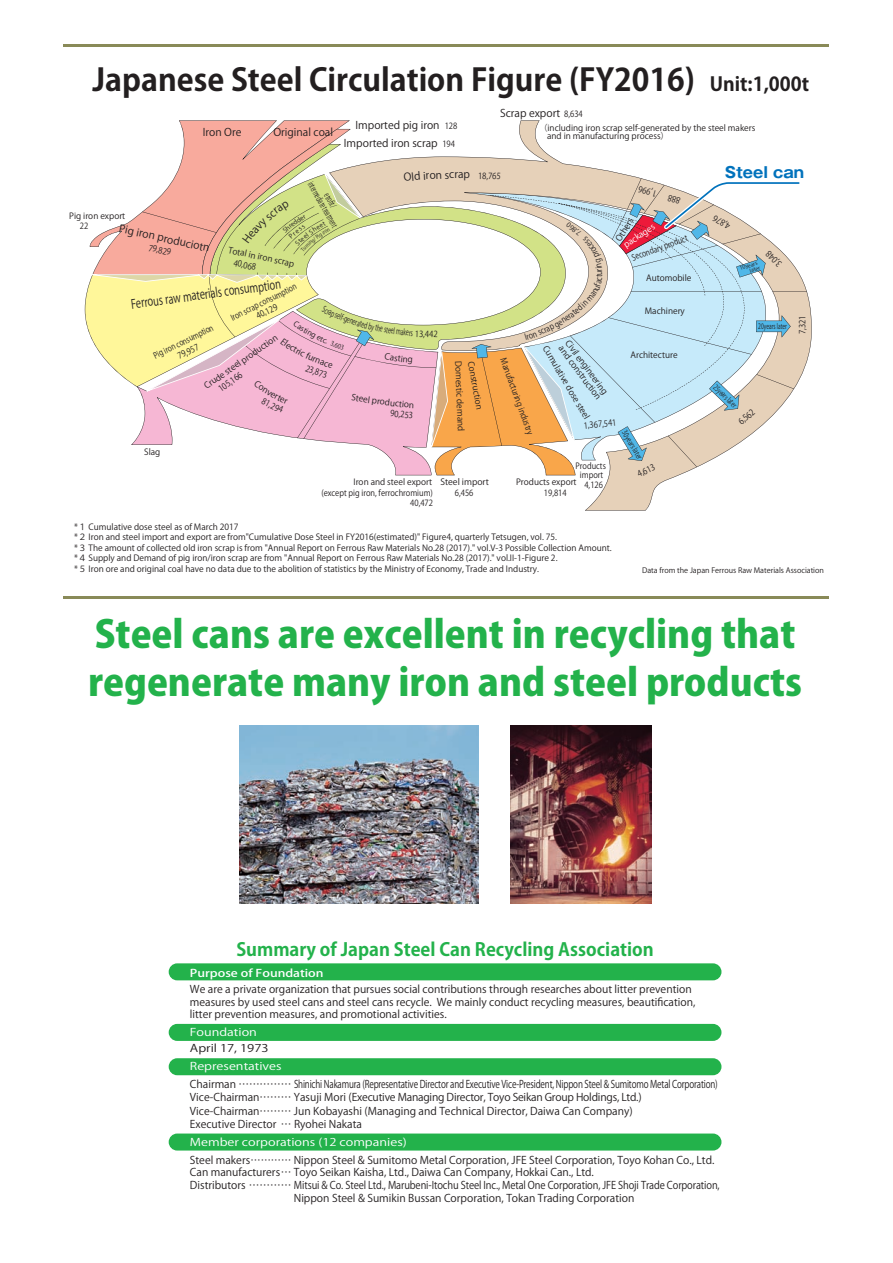
<style>
.page{position:relative;width:893px;height:1263px;background:#fff}
.page>*{position:absolute;margin:0;border:0;box-sizing:border-box;transform-origin:0 0}
.t1{font:37.5px/48px "Koz Go Pro Heavy 90 msp RKSJ H";color:#23b24b}
.t2{font:30.9px "Koz Go Pro Bold 90 msp RKSJ H";color:#231f20}
.t3{font:18px "Koz Go Pro Bold 90 msp RKSJ H";color:#23b24b}
.t4{font:15px "Gothic MB101 Pro Bold 90 msp RKSJ H";color:#0072bc}
.t5{font:12.75px "Koz Go Pro Regular 90 msp RKSJ H";color:#231f20;scale:.75 1}
.t6{font:10.65px/13.2px "Koz Go Pro Regular 90 msp RKSJ H";color:#231f20}
.t7{font:10.65px/18px "Koz Go Pro Regular 90 msp RKSJ H";letter-spacing:-.02em;color:#231f20}
.t8{font:10.65px/15.9px "Koz Go Pro Regular 90 msp RKSJ H";color:#231f20;scale:1.21 1}
.t9{font:8.55px/10.6px "Koz Go Pro Regular 90 msp RKSJ H";color:#231f20}
.t10{font:8.55px/8.6px "Koz Go Pro Regular 90 msp RKSJ H";color:#231f20;text-align:center;scale:.9 1}
.t11{font:8.55px "Koz Go Pro Regular 90 msp RKSJ H";color:#231f20;scale:.8 1}
.t12{font:8.55px/8.6px "Koz Go Pro Regular 90 msp RKSJ H";color:#231f20;text-align:center;scale:.57 1}
.t13{font:8.55px "Koz Go Pro Regular 90 msp RKSJ H";color:#231f20;scale:.81 1}
.t14{font:8.55px "Koz Go Pro Regular 90 msp RKSJ H";color:#fff}
.t15{font:7.5px "Koz Go Pro Regular 90 msp RKSJ H";color:#231f20}
.t16{font:7.5px "Koz Go Pro Regular 90 msp RKSJ H";color:#231f20;scale:.68 1}
.t17{font:7.5px "Koz Go Pro Regular 90 msp RKSJ H";color:#231f20;scale:.76 1}
.t18{font:6.75px "Koz Go Pro Regular 90 msp RKSJ H";color:#231f20}
.t19{font:5.25px/5.2px "Koz Go Pro Regular 90 msp RKSJ H";color:#231f20;text-align:right}
.s1{font-size:19.2px}
.s2{font-family:"Koz Go Pro Medium 90 msp RKSJ H";color:#fff}
.s3{color:#fff}
</style>
<div class="page">
<hr style="left:63px;top:597px;width:765px;height:2px;background:#898a58">
<hr style="left:63px;top:45px;width:765px;height:2px;background:#898a58">
<img style="left:240px;top:725px;width:238px;height:179px">
<img style="left:511px;top:725px;width:141px;height:179px">
<svg style="left:395px;top:292px;width:417px;height:219px"></svg>
<div style="left:169px;top:963px;width:552px;height:17px;background:#23b24b;border-radius:9px"></div>
<div style="left:169px;top:1024px;width:552px;height:17px;background:#23b24b;border-radius:9px"></div>
<div style="left:169px;top:1058px;width:552px;height:17px;background:#23b24b;border-radius:9px"></div>
<div style="left:169px;top:1133px;width:552px;height:17px;background:#23b24b;border-radius:9px"></div>
<svg style="left:85px;top:120px;width:722px;height:355px"></svg>
<p class="t2" style="left:93px;top:68px;width:718px">Japanese Steel Circulation Figure (FY2016) <span class="s1">Unit:1,000t</span></p>
<p class="t6" style="left:203px;top:127px;width:40px">Iron Ore</p>
<p class="t6" style="left:273px;top:127px;width:61px">Original coal</p>
<p class="t6" style="left:344px;top:118px;width:97px;line-height:17.4px;text-align:right">Imported pig iron<br>Imported iron scrap</p>
<p class="t10" style="left:445px;top:123px;width:16px">128</p>
<p class="t10" style="left:442px;top:141px;width:16px">194</p>
<p class="t6" style="left:500px;top:108px;width:62px">Scrap export</p>
<p class="t9" style="left:547px;top:124px;width:210px;line-height:8.6px;text-indent:-8px">（including iron scrap self-generated by the steel makers and in manufacturing process）</p>
<p class="t10" style="left:564px;top:111px;width:22px">8,634</p>
<p class="t9" style="left:69px;top:211px;width:58px">Pig iron export</p>
<p class="t10" style="left:80px;top:222px;width:11px">22</p>
<p class="t6" style="left:120px;top:223px;width:94px;rotate:12deg">giP nor i p r do cu o i t n</p>
<p class="t10" style="left:149px;top:244px;width:27px;rotate:12deg">79,829</p>
<p class="t9" style="left:229px;top:246px;width:69px;rotate:12deg">To at nil ri on scrap</p>
<p class="t10" style="left:234px;top:259px;width:27px;rotate:12deg">40,068</p>
<p class="t5" style="left:130px;top:300px;width:203px;rotate:-8deg">mwarsuor reF snocs l a i reta mu oi tp n</p>
<p class="t11" style="left:230px;top:315px;width:92px;rotate:-26deg">sno r I r c a musnocp no i t p</p>
<p class="t10" style="left:255px;top:313px;width:27px;rotate:-26deg">40,129</p>
<p class="t11" style="left:153px;top:353px;width:84px;rotate:-26deg">nocnor ig i P mu no i tp</p>
<p class="t9" style="left:203px;top:383px;width:89px;rotate:-35deg">C dur e pl ee t s dor no i t cu</p>
<p class="t10" style="left:177px;top:354px;width:27px;rotate:-26deg">79,957</p>
<p class="t10" style="left:218px;top:387px;width:31px;rotate:-35deg">105,166</p>
<p class="t9" style="left:144px;top:447px;width:18px">Slag</p>
<p class="t12" style="left:320px;top:177px;width:91px;rotate:60deg">/tf ior te<br>t a i demr e ti n t nemt ar ee t</p>
<p class="t9" style="left:352px;top:393px;width:18px;rotate:9deg">Stee</p>
<p class="t10" style="left:415px;top:330px;width:27px;rotate:2deg">13,442</p>
<p class="t10" style="left:391px;top:410px;width:27px;rotate:5deg">90,253</p>
<p class="t6" style="left:458px;top:169px;width:13px">ap</p>
<p class="t4" style="left:725px;top:167px;width:81px">Steel can</p>
<p class="t9" style="left:475px;top:360px;width:51px;rotate:80deg">C noi tcur t sno</p>
<p class="t9" style="left:463px;top:361px;width:72px;rotate:88deg">D mo dc i t s e me dna</p>
<p class="t18" style="left:584px;top:240px;width:25px;rotate:-141deg">　7,860</p>
<p class="t10" style="left:656px;top:197px;width:22px;rotate:-164deg">1,996</p>
<p class="t9" style="left:614px;top:238px;width:27px;rotate:-59deg">O sreht</p>
<p class="t14" style="left:622px;top:243px;width:37px;rotate:-34deg">p gakca se</p>
<p class="t13" style="left:631px;top:255px;width:74px;rotate:-20deg">S e oc n d a r y rp o d tcu</p>
<p class="t9" style="left:646px;top:273px;width:47px">Automobile</p>
<p class="t10" style="left:506px;top:357px;width:91px;rotate:70deg">M yr t sudnigni rutcafuna</p>
<p class="t9" style="left:645px;top:306px;width:41px">Machinery</p>
<p class="t9" style="left:570px;top:339px;width:66px;line-height:8.6px;rotate:53deg">C i v gnel i gn i r een i<br>dna cur t snoc i t o n</p>
<p class="t9" style="left:549px;top:344px;width:85px;rotate:60deg">C mu evi talu d eso leets</p>
<p class="t9" style="left:630px;top:351px;width:49px">Architecture</p>
<p class="t10" style="left:583px;top:422px;width:38px;rotate:-6deg">1,367,541</p>
<p class="t17" style="left:626px;top:429px;width:44px;rotate:59deg">s r aey03 later</p>
<p class="t10" style="left:728px;top:229px;width:22px;rotate:-149deg">4,876</p>
<p class="t10" style="left:778px;top:268px;width:22px;rotate:-135deg">3,048</p>
<p class="t19" style="left:739px;top:266px;width:21px;rotate:-18deg">y01 ears later</p>
<p class="t16" style="left:758px;top:323px;width:44px">20years later</p>
<p class="t10" style="left:799px;top:334px;width:22px;rotate:-90deg">7,321</p>
<p class="t16" style="left:717px;top:384px;width:44px;rotate:44deg">r saey52 l a t e r</p>
<p class="t10" style="left:738px;top:420px;width:22px;rotate:-41deg">6,562</p>
<p class="t10" style="left:576px;top:463px;width:35px">Products import</p>
<p class="t9" style="left:440px;top:477px;width:50px">Steel import</p>
<p class="t9" style="left:354px;top:477px;width:80px">Iron and steel export</p>
<p class="t9" style="left:516px;top:477px;width:62px">Products export</p>
<p class="t10" style="left:584px;top:481px;width:22px">4,126</p>
<p class="t10" style="left:321px;top:489px;width:126px">(except pig iron, ferrochromium)</p>
<p class="t10" style="left:455px;top:490px;width:22px">6,456</p>
<p class="t10" style="left:544px;top:490px;width:27px">19,814</p>
<p class="t10" style="left:410px;top:500px;width:27px">40,472</p>
<p class="t10" style="left:636px;top:471px;width:22px;rotate:-26deg">4,613</p>
<p class="t9" style="left:74px;top:522px;width:539px">*１ Cumulative dose steel as of March 2017<br>*２ Iron and steel import and export are from"Cumulative Dose Steel in FY2016(estimated)" Figure4, quarterly Tetsugen, vol. 75.<br>*３ The amount of collected old iron scrap is from "Annual Report on Ferrous Raw Materials No.28 (2017)." vol.V-3 Possible Collection Amount. *４ Supply and Demand of pig iron/iron scrap are from "Annual Report on Ferrous Raw Materials No.28 (2017)." vol.II-1-Figure 2.<br>*５ Iron ore and original coal have no data due to the abolition of statistics by the Ministry of Economy, Trade and Industry.</p>
<p class="t15" style="left:642px;top:568px;width:183px">Data from the Japan Ferrous Raw Materials Association</p>
<p class="t1" style="left:88px;top:615px;width:715px">Steel cans are excellent in recycling that regenerate many iron and steel products</p>
<p class="t3" style="left:236px;top:942px;width:419px">Summary of Japan Steel Can Recycling Association</p>
<p class="t6" style="left:190px;top:966px;width:503px;line-height:15.9px"><span class="s2">Purpose of Foundation<br></span>We are a private organization that pursues social contributions through researches about litter prevention</p>
<p class="t6" style="left:190px;top:996px;width:507px;line-height:12.8px">measures by used steel cans and steel cans recycle. We mainly conduct recycling measures, beautification, litter prevention measures, and promotional activities.</p>
<p class="t8" style="left:190px;top:1026px;width:66px"><span class="s3">Foundation<br></span>April 17, 1973</p>
<p class="t7" style="left:190px;top:1059px;width:529px"><span class="s3">Representatives<br></span>Chairman …………… Shinichi Nakamura (Representative Director and Executive Vice-President, Nippon Steel &amp; Sumitomo Metal Corporation)</p>
<p class="t6" style="left:190px;top:1092px;width:453px">Vice-Chairman……… Yasuji Mori (Executive Managing Director, Toyo Seikan Group Holdings, Ltd.)<br>Vice-Chairman……… Jun Kobayashi (Managing and Technical Director, Daiwa Can Company)<br>Executive Director … Ryohei Nakata</p>
<p class="t6" style="left:190px;top:1134px;width:526px;line-height:18px"><span class="s3">Member corporations (12 companies)<br></span>Steel makers………… Nippon Steel &amp; Sumitomo Metal Corporation, JFE Steel Corporation, Toyo Kohan Co., Ltd.</p>
<p class="t6" style="left:190px;top:1167px;width:405px">Can manufacturers… Toyo Seikan Kaisha, Ltd., Daiwa Can Company, Hokkai Can., Ltd.</p>
<p class="t6" style="left:190px;top:1180px;width:531px">Distributors ………… Mitsui &amp; Co. Steel Ltd., Marubeni-Itochu Steel Inc., Metal One Corporation, JFE Shoji Trade Corporation,</p>
<p class="t6" style="left:294px;top:1193px;width:342px">Nippon Steel &amp; Sumikin Bussan Corporation, Tokan Trading Corporation</p>
</div>
